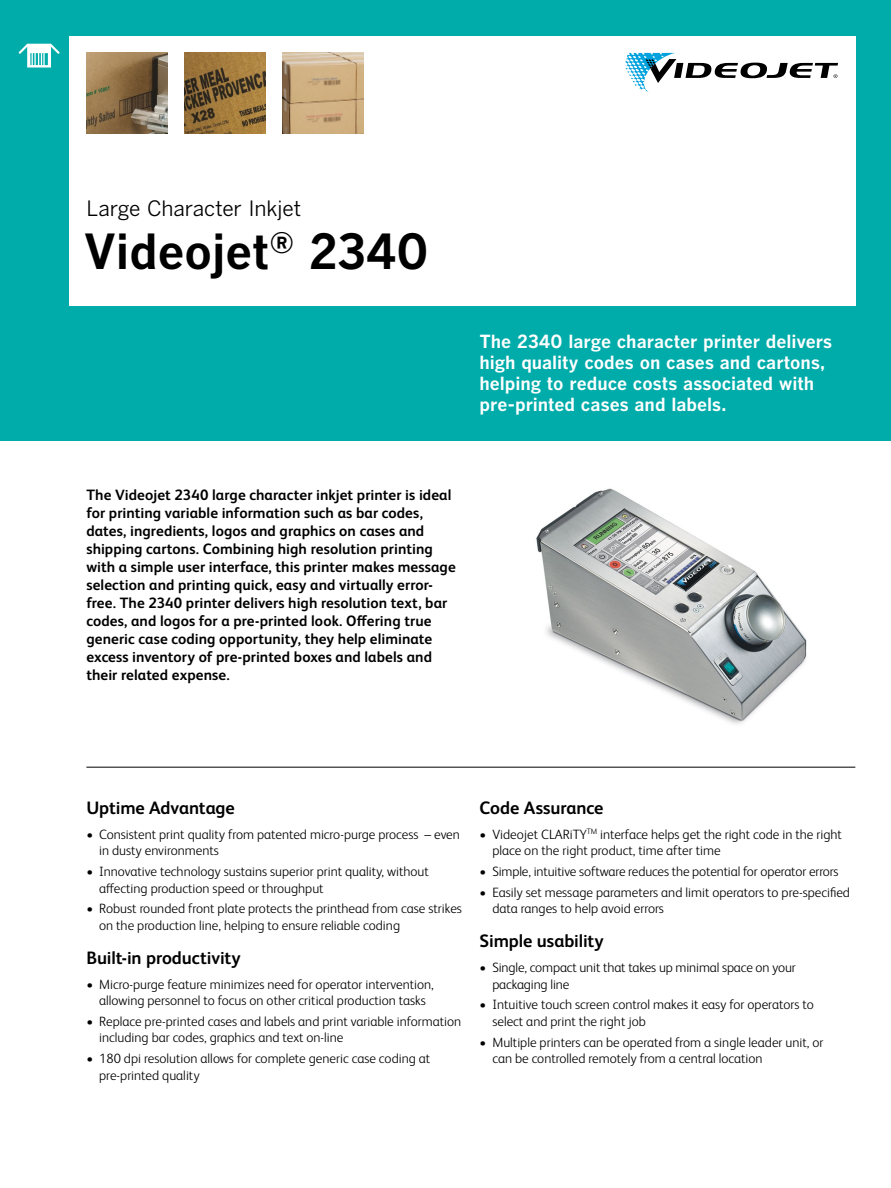
<style>
.page{position:relative;width:891px;height:1188px;background:#fff}
.page>*{position:absolute;margin:0;border:0;box-sizing:border-box;transform-origin:0 0}
.t1{font:700 48px "Benton Gothic";color:#000001}
.t2{font:21px "Benton Gothic";letter-spacing:-.01em;color:#000001}
.t3{font:700 18px/21px "Benton Gothic";color:#fff}
.t4{font:700 18px "FS Albert Pro";letter-spacing:-.005em;color:#000001}
.t5{font:700 15px/18px "FS Albert Pro";letter-spacing:.005em;color:#000001}
.t6{font:300 13.5px/16.5px "FS Albert Pro";color:#000001}
</style>
<div class="page">
<div style="left:0;top:0;width:891px;height:441px;background:#00acaa"></div>
<div style="left:69px;top:36px;width:786px;height:270px;background:#fff"></div>
<svg style="left:19px;top:44px;width:41px;height:24px"></svg>
<svg style="left:625px;top:53px;width:213px;height:39px"></svg>
<img style="left:283px;top:53px;width:81px;height:81px">
<img style="left:86px;top:53px;width:81px;height:81px">
<hr style="left:86px;top:767px;width:769px;height:1px;background:#000001">
<img style="left:185px;top:53px;width:81px;height:81px">
<img style="left:536px;top:488px;width:271px;height:236px">
<h2 class="t2" style="left:86px;top:197px;width:216px">Large Character Inkjet</h2>
<h1 class="t1" style="left:84px;top:224px;width:347px">Videojet<sup>®</sup> 2340</h1>
<h3 class="t3" style="left:480px;top:332px;width:354px">The 2340 large character printer delivers high quality codes on cases and cartons, helping to reduce costs associated with pre-printed cases and labels.</h3>
<p class="t5" style="left:86px;top:485px;width:371px">The Videojet 2340 large character inkjet printer is ideal for printing variable information such as bar codes, dates, ingredients, logos and graphics on cases and shipping cartons. Combining high resolution printing with a simple user interface, this printer makes message selection and printing quick, easy and virtually error&shy;free. The 2340 printer delivers high resolution text, bar codes, and logos for a pre-printed look. Offering true generic case coding opportunity, they help eliminate excess inventory of pre-printed boxes and labels and their related expense.</p>
<h3 class="t4" style="left:86px;top:795px;width:150px">Uptime Advantage</h3>
<p class="t6" style="left:99px;top:825px;width:362px;text-indent:-13px">• Consistent print quality from patented micro-purge process – even in dusty environments</p>
<p class="t6" style="left:99px;top:862px;width:331px;text-indent:-13px">• Innovative technology sustains superior print quality, without affecting production speed or throughput</p>
<p class="t6" style="left:99px;top:900px;width:364px;text-indent:-13px">• Robust rounded front plate protects the printhead from case strikes on the production line, helping to ensure reliable coding</p>
<h3 class="t4" style="left:86px;top:945px;width:156px">Built-in productivity</h3>
<p class="t6" style="left:86px;top:975px;width:349px;text-align:center">• Micro-purge feature minimizes need for operator intervention, allowing personnel to focus on other critical production tasks</p>
<p class="t6" style="left:99px;top:1012px;width:364px;text-indent:-13px">• Replace pre-printed cases and labels and print variable information including bar codes, graphics and text on-line</p>
<p class="t6" style="left:99px;top:1049px;width:333px;text-indent:-13px">• 180 dpi resolution allows for complete generic case coding at pre-printed quality</p>
<h3 class="t4" style="left:480px;top:795px;width:125px">Code Assurance</h3>
<p class="t6" style="left:492px;top:825px;width:351px;text-indent:-13px">• Videojet CLARiTY<sup>TM</sup> interface helps get the right code in the right place on the right product, time after time</p>
<p class="t6" style="left:480px;top:862px;width:361px">• Simple, intuitive software reduces the potential for operator errors</p>
<p class="t6" style="left:492px;top:883px;width:359px;text-indent:-13px">• Easily set message parameters and limit operators to pre-specified data ranges to help avoid errors</p>
<h3 class="t4" style="left:480px;top:928px;width:126px">Simple usability</h3>
<p class="t6" style="left:492px;top:958px;width:305px;text-indent:-13px">• Single, compact unit that takes up minimal space on your packaging line</p>
<p class="t6" style="left:492px;top:996px;width:323px;text-indent:-13px">• Intuitive touch screen control makes it easy for operators to select and print the right job</p>
<p class="t6" style="left:492px;top:1033px;width:333px;text-indent:-13px">• Multiple printers can be operated from a single leader unit, or can be controlled remotely from a central location</p>
</div>
